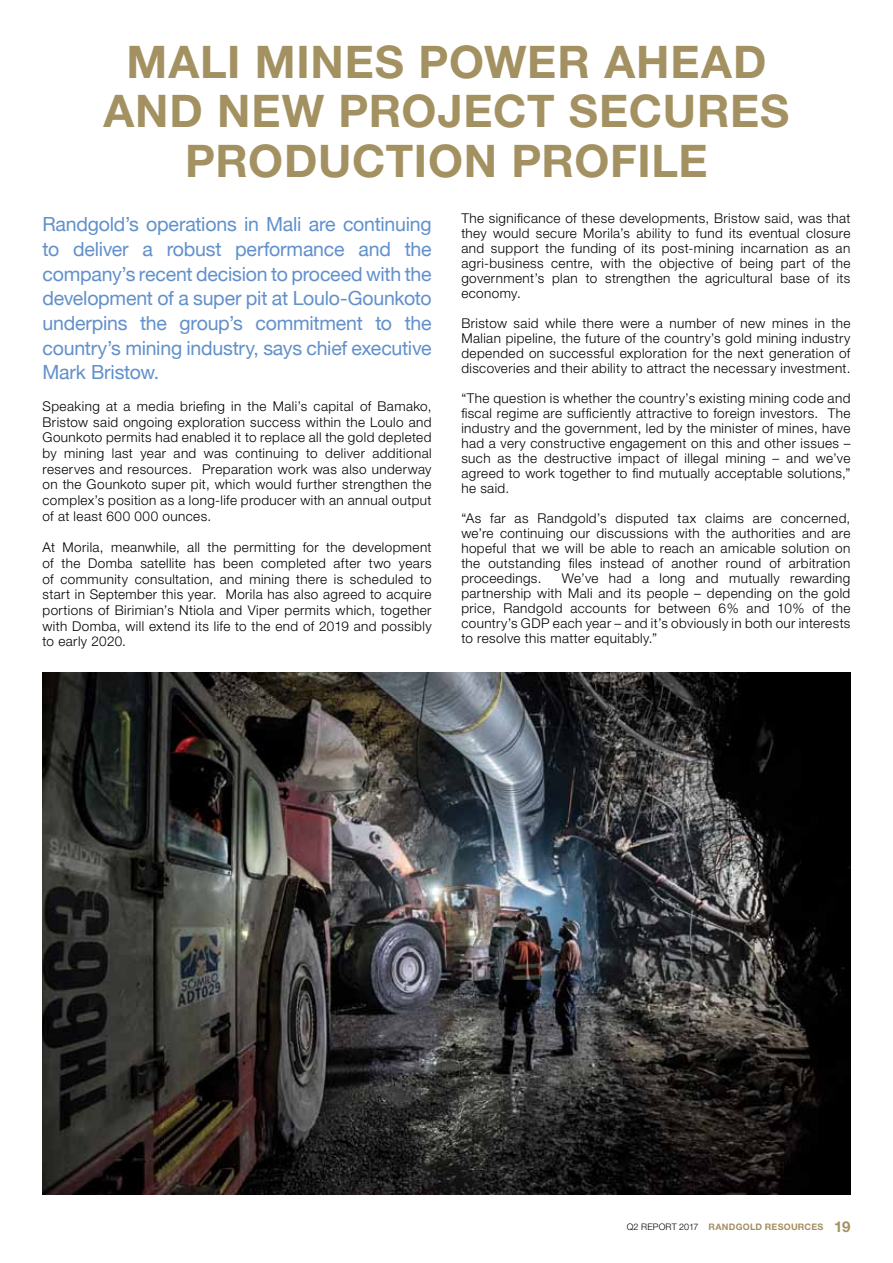
<style>
.page{position:relative;width:893px;height:1263px;background:#fff}
.page>*{position:absolute;margin:0;border:0;box-sizing:border-box;transform-origin:0 0}
.t1{font:700 45px/49.5px "Helvetica Neue";letter-spacing:.015em;color:#a39161;text-align:center}
.t2{font:19.5px/24.8px "Helvetica Neue";letter-spacing:-.015em;color:#6190cb;text-align:justify}
.t3{font:300 13.5px/15px "Helvetica Neue";letter-spacing:.03em;color:#000;text-align:justify}
.t4{font:700 9px "Helvetica Neue";letter-spacing:.03em;color:#a39161}
.s1{font-weight:300;color:#000}
.s2{font-size:15px}
</style>
<div class="page">
<img style="left:43px;top:672px;width:807px;height:522px">
<h1 class="t1" style="left:103px;top:36px;width:687px">MALI MINES POWER AHEAD<br>AND NEW PROJECT SECURES<br>PRODUCTION PROFILE</h1>
<p class="t2" style="left:43px;top:210px;width:391px">Randgold’s operations in Mali are continuing to deliver a robust performance and the company’s recent decision to proceed with the development of a super pit at Loulo-Gounkoto underpins the group’s commitment to the country’s mining industry, says chief executive Mark Bristow.</p>
<p class="t3" style="left:43px;top:398px;width:391px;line-height:15.8px">Speaking at a media briefing in the Mali’s capital of Bamako, Bristow said ongoing exploration success within the Loulo and Gounkoto permits had enabled it to replace all the gold depleted by mining last year and was continuing to deliver additional reserves and resources. Preparation work was also underway on the Gounkoto super pit, which would further strengthen the complex’s position as a long-life producer with an annual output of at least 600 000 ounces.</p>
<p class="t3" style="left:43px;top:539px;width:391px;line-height:15.8px">At Morila, meanwhile, all the permitting for the development of the Domba satellite has been completed after two years of community consultation, and mining there is scheduled to start in September this year. Morila has also agreed to acquire portions of Birimian’s Ntiola and Viper permits which, together with Domba, will extend its life to the end of 2019 and possibly to early 2020.</p>
<p class="t3" style="left:461px;top:211px;width:391px">The significance of these developments, Bristow said, was that they would secure Morila’s ability to fund its eventual closure and support the funding of its post-mining incarnation as an agri-business centre, with the objective of being part of the government’s plan to strengthen the agricultural base of its economy.</p>
<p class="t3" style="left:461px;top:316px;width:391px">Bristow said while there were a number of new mines in the Malian pipeline, the future of the country’s gold mining industry depended on successful exploration for the next generation of discoveries and their ability to attract the necessary investment.</p>
<p class="t3" style="left:461px;top:391px;width:391px">“The question is whether the country’s existing mining code and fiscal regime are sufficiently attractive to foreign investors. The industry and the government, led by the minister of mines, have had a very constructive engagement on this and other issues – such as the destructive impact of illegal mining – and we’ve agreed to work together to find mutually acceptable solutions,” he said.</p>
<p class="t3" style="left:461px;top:511px;width:391px">“As far as Randgold’s disputed tax claims are concerned, we’re continuing our discussions with the authorities and are hopeful that we will be able to reach an amicable solution on the outstanding files instead of another round of arbitration proceedings.</p>
<p class="t3" style="left:461px;top:571px;width:391px;text-indent:101px">We’ve had a long and mutually rewarding partnership with Mali and its people – depending on the gold price, Randgold accounts for between 6% and 10% of the country’s GDP each year – and it’s obviously in both our interests to resolve this matter equitably.”</p>
<p class="t4" style="left:627px;top:1221px;width:225px"><span class="s1">Q2 REPORT 2017</span> RANDGOLD RESOURCES <span class="s2">19</span></p>
</div>
